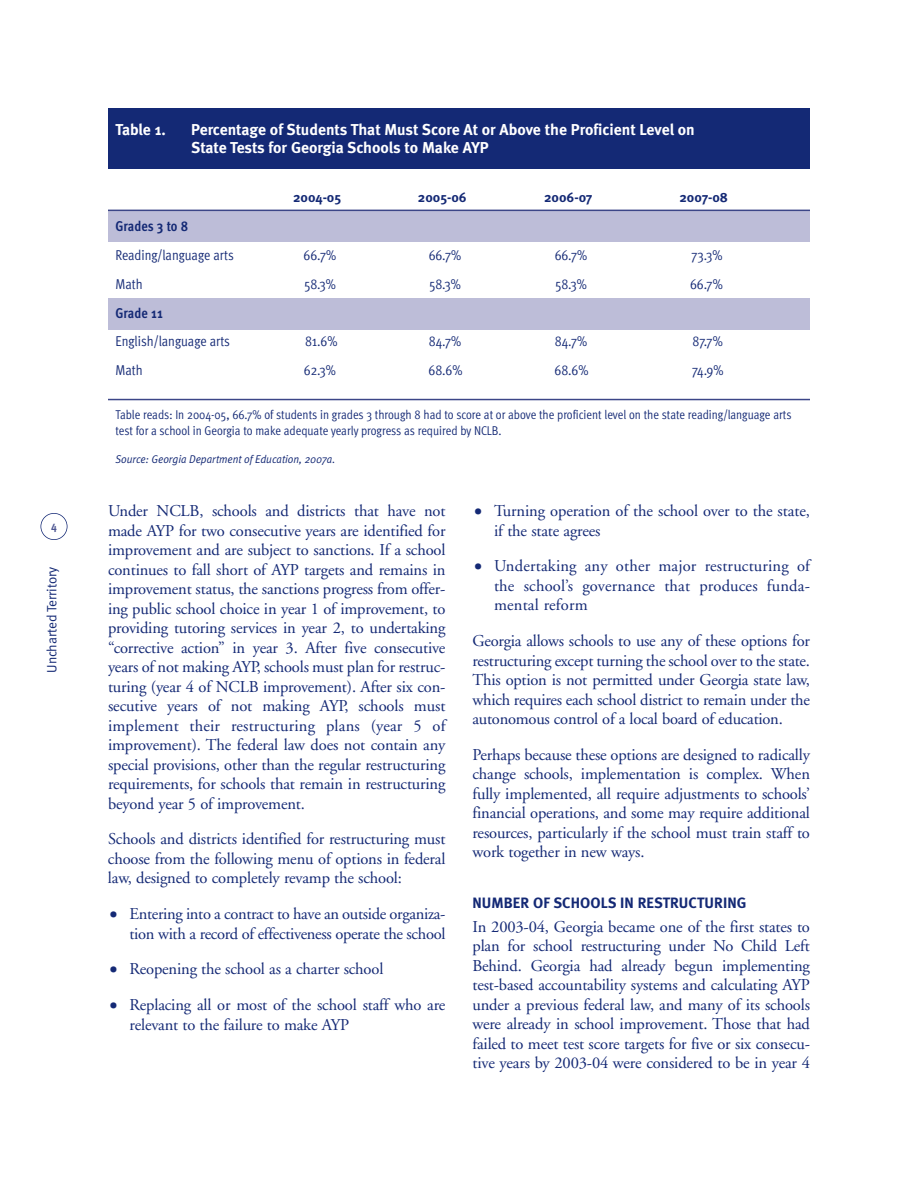
<style>
.page{position:relative;width:918px;height:1188px;background:#fff}
.page>*{position:absolute;margin:0;border:0;box-sizing:border-box;transform-origin:0 0}
.t1{font:16.5px/19.5px "Adobe Garamond";letter-spacing:-.01em;color:#142975;text-align:justify}
.t2{font:700 15.75px/18.8px "Meta";color:#fff}
.t3{font:700 15px "Meta";letter-spacing:.005em;color:#142975}
.t4{font:14.25px "Meta Cond Normal";letter-spacing:-.005em;color:#142975}
.t5{font:700 14.25px "Meta Cond";letter-spacing:-.005em;color:#142975}
.t6{font:700 13.5px "Meta";color:#142975}
.t7{font:13.5px "Meta Normal CE";letter-spacing:-.01em;color:#142975}
.t8{font:12.75px/16.5px "Meta Cond Normal";color:#142975}
.t9{font:700 12px "Meta Cond";color:#4d5692}
.t10{font:italic 11.25px "Meta Normal";color:#142975;scale:.93 1}
.s1{font-family:"Carta"}
</style>
<div class="page">
<div style="left:40px;top:513px;width:28px;height:27px;border:2px solid #142975;border-radius:50%"></div>
<div style="left:108px;top:108px;width:702px;height:60px;background:#142975"></div>
<div style="left:108px;top:210px;width:702px;height:32px;background:#bdbdd8"></div>
<div style="left:108px;top:298px;width:702px;height:32px;background:#bdbdd8"></div>
<hr style="left:108px;top:210px;width:702px;height:1px;background:#3c4688">
<hr style="left:108px;top:399px;width:702px;height:1px;background:#3c4688">
<p class="t9" style="left:51px;top:521px;width:7px">4</p>
<p class="t7" style="left:44px;top:673px;width:107px;rotate:-90deg">Uncharted Territory</p>
<p class="t2" style="left:116px;top:121px;width:52px">Table 1.</p>
<p class="t2" style="left:191px;top:121px;width:505px">Percentage of Students That Must Score At or Above the Proficient Level on<br>State Tests for Georgia Schools to Make AYP</p>
<p class="t6" style="left:293px;top:193px;width:50px">2004-05</p>
<p class="t6" style="left:418px;top:193px;width:50px">2005-06</p>
<p class="t6" style="left:544px;top:193px;width:50px">2006-07</p>
<p class="t6" style="left:679px;top:193px;width:50px">2007-08</p>
<p class="t5" style="left:116px;top:221px;width:74px">Grades 3 to 8</p>
<p class="t4" style="left:116px;top:250px;width:120px">Reading/language arts</p>
<p class="t4" style="left:304px;top:250px;width:34px">66.7%</p>
<p class="t4" style="left:429px;top:250px;width:34px">66.7%</p>
<p class="t4" style="left:555px;top:250px;width:34px">66.7%</p>
<p class="t4" style="left:691px;top:250px;width:33px">73.3%</p>
<p class="t4" style="left:116px;top:278px;width:29px">Math</p>
<p class="t4" style="left:305px;top:278px;width:33px">58.3%</p>
<p class="t4" style="left:430px;top:278px;width:33px">58.3%</p>
<p class="t4" style="left:556px;top:278px;width:33px">58.3%</p>
<p class="t4" style="left:690px;top:278px;width:34px">66.7%</p>
<p class="t5" style="left:116px;top:307px;width:49px">Grade 11</p>
<p class="t4" style="left:116px;top:336px;width:116px">English/language arts</p>
<p class="t4" style="left:305px;top:336px;width:34px">81.6%</p>
<p class="t4" style="left:429px;top:336px;width:34px">84.7%</p>
<p class="t4" style="left:555px;top:336px;width:34px">84.7%</p>
<p class="t4" style="left:692px;top:336px;width:32px">87.7%</p>
<p class="t4" style="left:116px;top:365px;width:29px">Math</p>
<p class="t4" style="left:304px;top:365px;width:34px">62.3%</p>
<p class="t4" style="left:428px;top:365px;width:36px">68.6%</p>
<p class="t4" style="left:554px;top:365px;width:36px">68.6%</p>
<p class="t4" style="left:692px;top:365px;width:33px">74.9%</p>
<p class="t8" style="left:116px;top:407px;width:678px">Table reads: In 2004-05, 66.7% of students in grades 3 through 8 had to score at or above the proficient level on the state reading/language arts test for a school in Georgia to make adequate yearly progress as required by NCLB.</p>
<p class="t10" style="left:116px;top:455px;width:238px">Source: Georgia Department of Education, 2007a.</p>
<p class="t1" style="left:108px;top:503px;width:339px">Under NCLB, schools and districts that have not made AYP for two consecutive years are identified for improvement and are subject to sanctions. If a school continues to fall short of AYP targets and remains in improvement status, the sanctions progress from offer&shy;ing public school choice in year 1 of improvement, to providing tutoring services in year 2, to undertaking “corrective action” in year 3. After five consecutive years of not making AYP, schools must plan for restruc&shy;turing (year 4 of NCLB improvement). After six con&shy;secutive years of not making AYP, schools must implement their restructuring plans (year 5 of improvement). The federal law does not contain any special provisions, other than the regular restructuring requirements, for schools that remain in restructuring beyond year 5 of improvement.</p>
<p class="t1" style="left:108px;top:831px;width:339px">Schools and districts identified for restructuring must choose from the following menu of options in federal law, designed to completely revamp the school:</p>
<p class="t1" style="left:108px;top:906px;width:339px;text-align:right"><span class="s1">-</span> Entering into a contract to have an outside organiza&shy;tion with a record of effectiveness operate the school</p>
<p class="t1" style="left:108px;top:961px;width:277px"><span class="s1">-</span> Reopening the school as a charter school</p>
<p class="t1" style="left:130px;top:997px;width:317px;text-indent:-22px"><span class="s1">-</span> Replacing all or most of the school staff who are relevant to the failure to make AYP</p>
<p class="t1" style="left:494px;top:503px;width:317px;text-indent:-22px"><span class="s1">-</span> Turning operation of the school over to the state, if the state agrees</p>
<p class="t1" style="left:494px;top:558px;width:317px;text-indent:-22px"><span class="s1">-</span> Undertaking any other major restructuring of the school’s governance that produces funda&shy;mental reform</p>
<p class="t1" style="left:472px;top:633px;width:339px">Georgia allows schools to use any of these options for restructuring except turning the school over to the state.<br>This option is not permitted under Georgia state law, which requires each school district to remain under the autonomous control of a local board of education.</p>
<p class="t1" style="left:472px;top:746px;width:339px">Perhaps because these options are designed to radically change schools, implementation is complex. When fully implemented, all require adjustments to schools’ financial operations, and some may require additional resources, particularly if the school must train staff to work together in new ways.</p>
<p class="t3" style="left:472px;top:897px;width:275px">NUMBER OF SCHOOLS IN RESTRUCTURING</p>
<p class="t1" style="left:472px;top:918px;width:339px">In 2003-04, Georgia became one of the first states to plan for school restructuring under No Child Left Behind. Georgia had already begun implementing test-based accountability systems and calculating AYP under a previous federal law, and many of its schools were already in school improvement. Those that had failed to meet test score targets for five or six consecu&shy;tive years by 2003-04 were considered to be in year 4</p>
</div>
